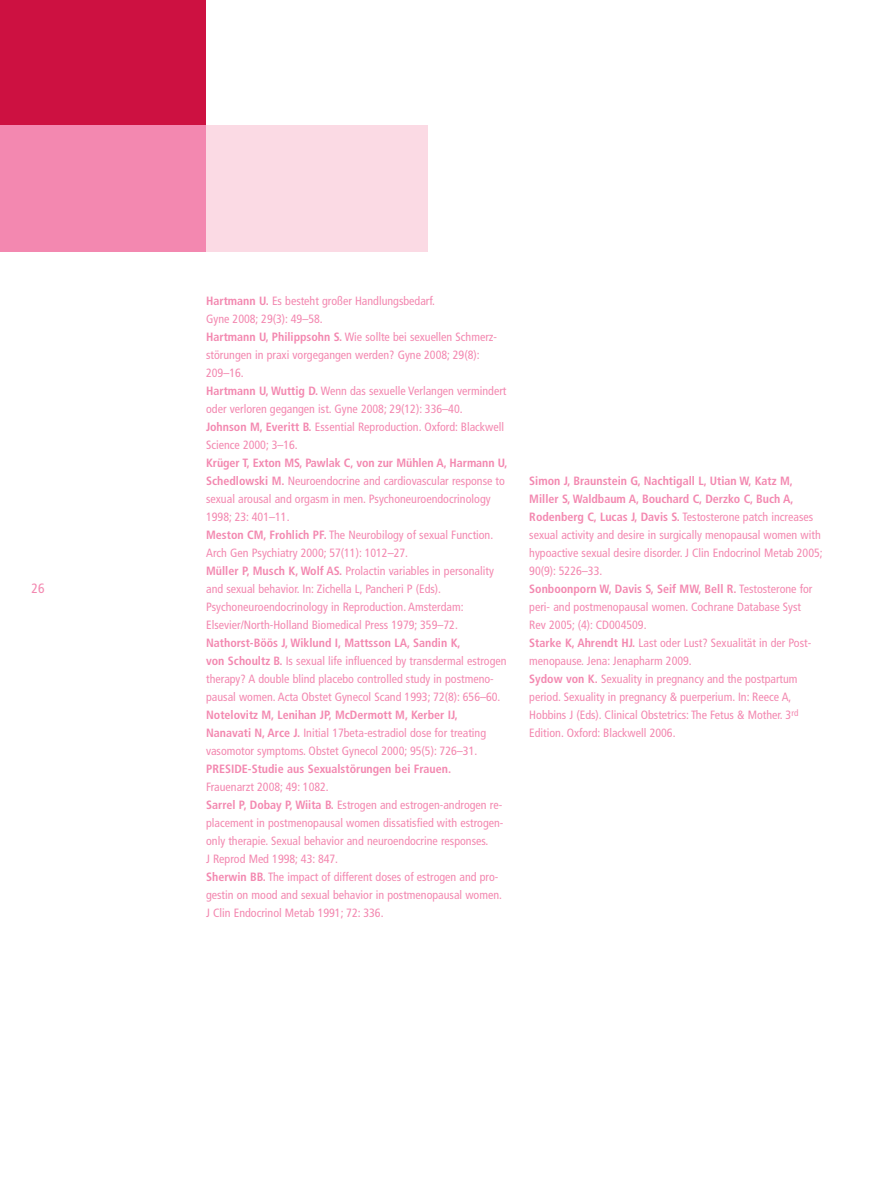
<style>
.page{position:relative;width:889px;height:1187px;background:#fff}
.page>*{position:absolute;margin:0;border:0;box-sizing:border-box;transform-origin:0 0}
.t1{font:condensed 13.5px "Frutiger";color:#f388b0}
.t2{font:condensed 12px/18px "Frutiger";color:#f388b0}
.t3{font:700 condensed 12px "Frutiger";color:#f388b0}
.s1{font-weight:700}
</style>
<div class="page">
<svg style="left:0;top:0;width:428px;height:252px"></svg>
<p class="t1" style="left:32px;top:583px;width:14px">26</p>
<p class="t2" style="left:206px;top:293px;width:302px"><span class="s1">Hartmann U.</span> Es besteht großer Handlungsbedarf.<br>Gyne 2008; 29(3): 49–58.<br><span class="s1">Hartmann U, Philippsohn S.</span> Wie sollte bei sexuellen Schmerz&shy;störungen in praxi vorgegangen werden? Gyne 2008; 29(8):<br>209–16.<br><span class="s1">Hartmann U, Wuttig D.</span> Wenn das sexuelle Verlangen vermindert oder verloren gegangen ist. Gyne 2008; 29(12): 336–40.<br><span class="s1">Johnson M, Everitt B.</span> Essential Reproduction. Oxford: Blackwell Science 2000; 3–16.</p>
<p class="t2" style="left:206px;top:455px;width:303px"><span class="s1">Krüger T, Exton MS, Pawlak C, von zur Mühlen A, Harmann U, Schedlowski M.</span> Neuroendocrine and cardiovascular response to sexual arousal and orgasm in men. Psychoneuroendocrinology 1998; 23: 401–11.<br><span class="s1">Meston CM, Frohlich PF.</span> The Neurobilogy of sexual Function.<br>Arch Gen Psychiatry 2000; 57(11): 1012–27.<br><span class="s1">Müller P, Musch K, Wolf AS.</span> Prolactin variables in personality and sexual behavior. In: Zichella L, Pancheri P (Eds).<br>Psychoneuroendocrinology in Reproduction. Amsterdam:<br>Elsevier/North-Holland Biomedical Press 1979; 359–72.</p>
<p class="t2" style="left:206px;top:635px;width:302px"><span class="s1">Nathorst-Böös J, Wiklund I, Mattsson LA, Sandin K,<br>von Schoultz B.</span> Is sexual life influenced by transdermal estrogen therapy? A double blind placebo controlled study in postmeno&shy;pausal women. Acta Obstet Gynecol Scand 1993; 72(8): 656–60.</p>
<p class="t2" style="left:206px;top:707px;width:282px"><span class="s1">Notelovitz M, Lenihan JP, McDermott M, Kerber IJ,<br>Nanavati N, Arce J.</span> Initial 17beta-estradiol dose for treating vasomotor symptoms. Obstet Gynecol 2000; 95(5): 726–31.</p>
<p class="t3" style="left:206px;top:764px;width:246px">PRESIDE-Studie aus Sexualstörungen bei Frauen.</p>
<p class="t2" style="left:206px;top:779px;width:299px">Frauenarzt 2008; 49: 1082.<br><span class="s1">Sarrel P, Dobay P, Wiita B.</span> Estrogen and estrogen-androgen re&shy;placement in postmenopausal women dissatisfied with estrogen&shy;only therapie. Sexual behavior and neuroendocrine responses.<br>J Reprod Med 1998; 43: 847.<br><span class="s1">Sherwin BB.</span> The impact of different doses of estrogen and pro&shy;gestin on mood and sexual behavior in postmenopausal women.<br>J Clin Endocrinol Metab 1991; 72: 336.</p>
<p class="t2" style="left:529px;top:473px;width:295px"><span class="s1">Simon J, Braunstein G, Nachtigall L, Utian W, Katz M, Miller S, Waldbaum A, Bouchard C, Derzko C, Buch A, Rodenberg C, Lucas J, Davis S.</span> Testosterone patch increases sexual activity and desire in surgically menopausal women with hypoactive sexual desire disorder. J Clin Endocrinol Metab 2005; 90(9): 5226–33.<br><span class="s1">Sonboonporn W, Davis S, Seif MW, Bell R.</span> Testosterone for peri- and postmenopausal women. Cochrane Database Syst<br>Rev 2005; (4): CD004509.<br><span class="s1">Starke K, Ahrendt HJ.</span> Last oder Lust? Sexualität in der Post&shy;menopause. Jena: Jenapharm 2009.<br><span class="s1">Sydow von K.</span> Sexuality in pregnancy and the postpartum period. Sexuality in pregnancy &amp; puerperium. In: Reece A, Hobbins J (Eds). Clinical Obstetrics: The Fetus &amp; Mother. 3<sup>rd </sup>Edition. Oxford: Blackwell 2006.</p>
</div>
